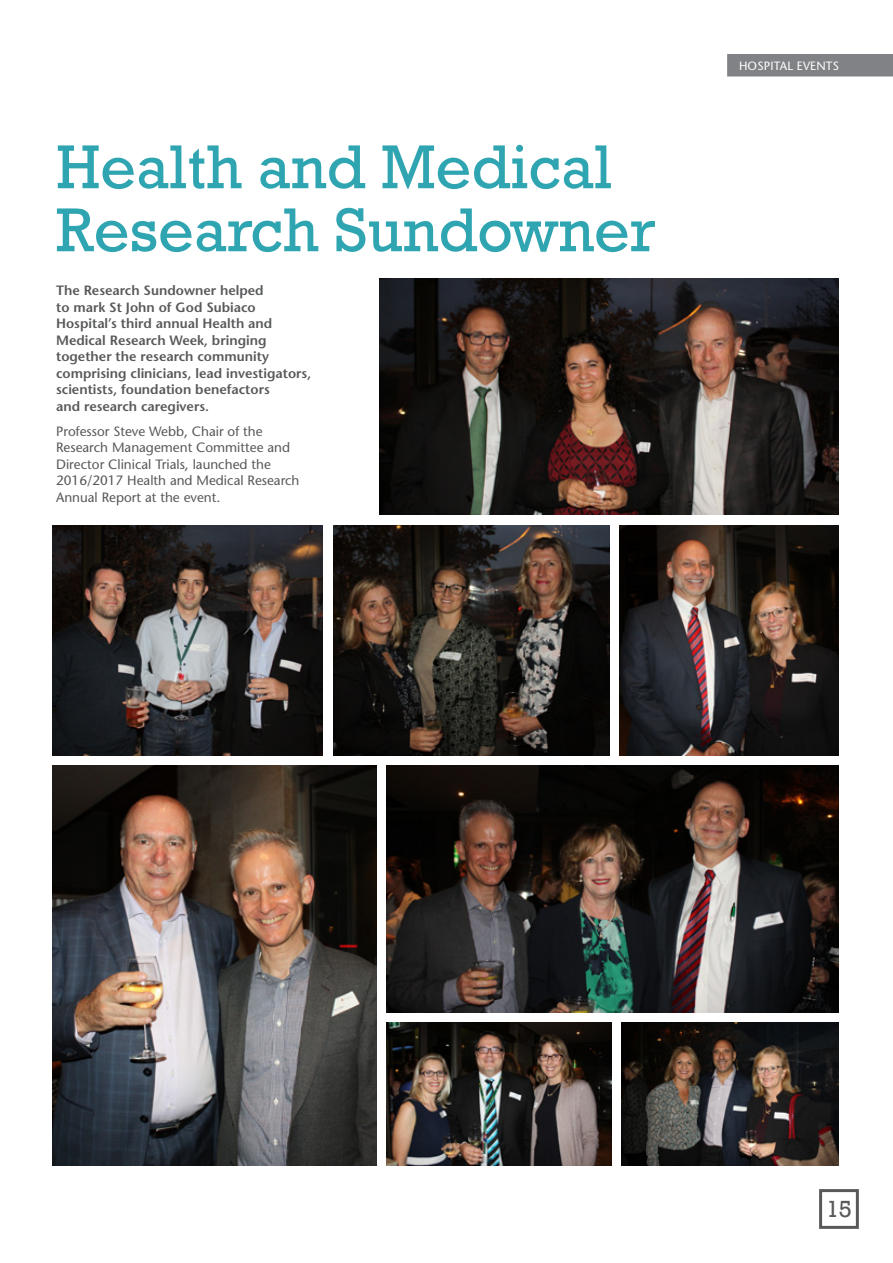
<style>
.page{position:relative;width:893px;height:1263px;background:#fff}
.page>*{position:absolute;margin:0;border:0;box-sizing:border-box;transform-origin:0 0}
.t1{font:63px/63px "Rockwell";color:#2fa5b1}
.t2{font:24px "Rockwell";color:#58595b}
.t3{font:600 13.5px/16.5px "Stone Sans";color:#58595b}
.t4{font:13.5px/16.5px "Stone Sans";color:#58595b}
.t5{font:12px "Stone Sans";letter-spacing:.015em;color:#fff}
</style>
<div class="page">
<div style="left:819px;top:1189px;width:40px;height:40px;border:3px solid #58595b"></div>
<div style="left:727px;top:54px;width:166px;height:23px;background:#808285"></div>
<img style="left:379px;top:278px;width:460px;height:237px">
<img style="left:333px;top:525px;width:276px;height:231px">
<img style="left:53px;top:766px;width:324px;height:399px">
<img style="left:53px;top:525px;width:270px;height:231px">
<img style="left:387px;top:1022px;width:224px;height:143px">
<img style="left:621px;top:1022px;width:218px;height:143px">
<img style="left:387px;top:766px;width:452px;height:246px">
<img style="left:620px;top:525px;width:219px;height:231px">
<h1 class="t1" style="left:56px;top:137px;width:601px">Health and Medical<br>Research Sundowner</h1>
<p class="t3" style="left:56px;top:282px;width:257px">The Research Sundowner helped<br>to mark St John of God Subiaco Hospital’s third annual Health and Medical Research Week, bringing together the research community comprising clinicians, lead investigators, scientists, foundation benefactors<br>and research caregivers.</p>
<p class="t4" style="left:56px;top:423px;width:245px">Professor Steve Webb, Chair of the Research Management Committee and Director Clinical Trials, launched the 2016/2017 Health and Medical Research Annual Report at the event.</p>
<p class="t5" style="left:739px;top:58px;width:101px">HOSPITAL EVENTS</p>
<h2 class="t2" style="left:826px;top:1195px;width:27px">15</h2>
</div>
